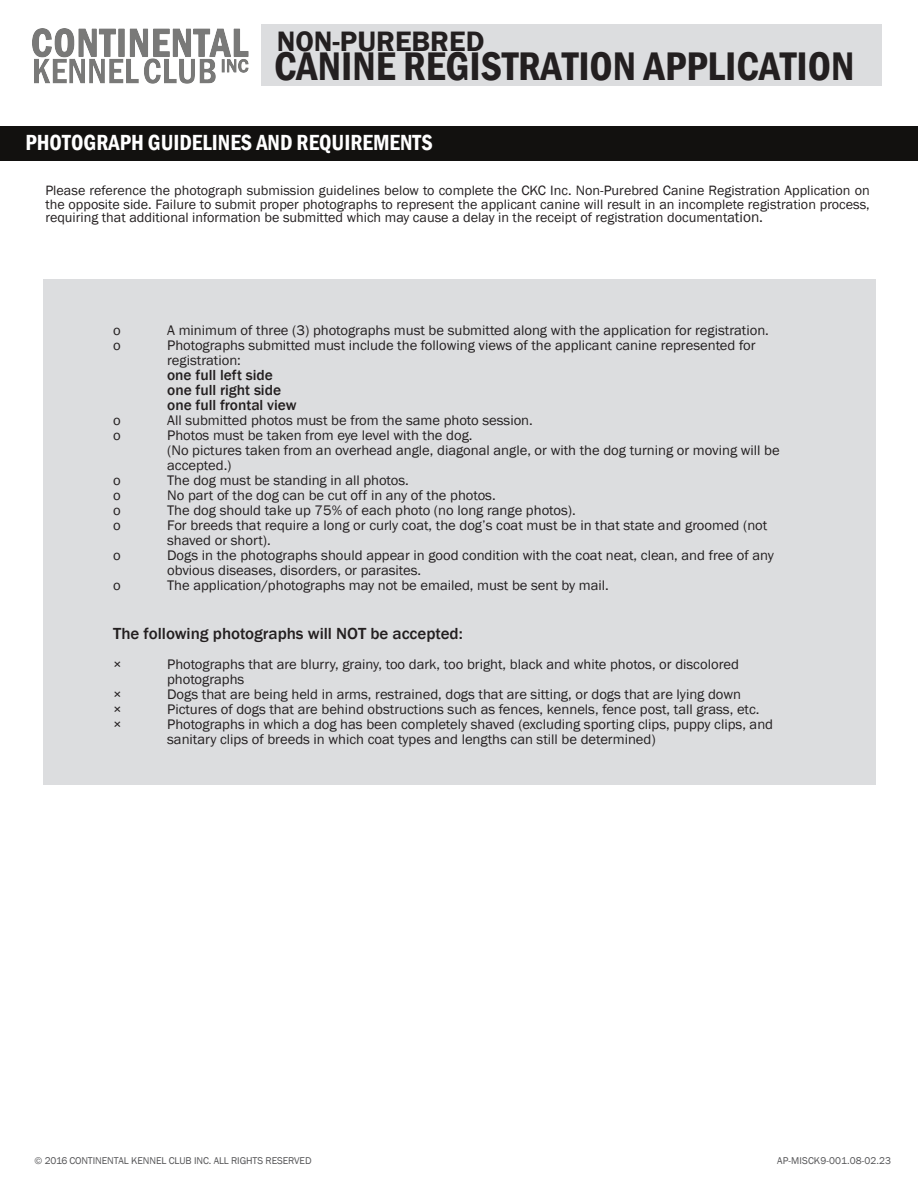
<style>
.page{position:relative;width:918px;height:1188px;background:#fff}
.page>*{position:absolute;margin:0;border:0;box-sizing:border-box;transform-origin:0 0}
.t1{font:600 condensed 41.1px "Franklin Gothic";color:#231f20}
.t2{font:600 28.8px "Franklin Gothic";color:#231f20}
.t3{font:600 condensed 22.5px "Franklin Gothic";color:#fff}
.t4{font:500 16.5px "Franklin Gothic";color:#231f20}
.t5{font:500 15px/15px "Franklin Gothic";color:#231f20}
.t6{font:14.25px/15px "Franklin Gothic";color:#231f20}
.t7{font:13.95px/13.5px "Franklin Gothic";color:#231f20;text-align:justify}
.t8{font:10.2px "Franklin Gothic";letter-spacing:-.01em;color:#545456}
.t9{font:10.2px "Franklin Gothic";letter-spacing:.01em;color:#545456}
.s1{font-size:15px}
</style>
<div class="page">
<div style="left:43px;top:279px;width:832px;height:505px;background:#dcdddf"></div>
<div style="left:0;top:126px;width:918px;height:34px;background:#12110f"></div>
<img style="left:32px;top:28px;width:217px;height:56px">
<div style="left:261px;top:24px;width:621px;height:62px;background:#dcdddf"></div>
<h2 class="t2" style="left:277px;top:23px;width:209px">NON-PUREBRED</h2>
<h1 class="t1" style="left:274px;top:39px;width:582px">CANINE REGISTRATION APPLICATION</h1>
<h3 class="t3" style="left:26px;top:127px;width:409px">PHOTOGRAPH GUIDELINES AND REQUIREMENTS</h3>
<p class="t7" style="left:45px;top:184px;width:826px">Please reference the photograph submission guidelines below to complete the CKC Inc. Non-Purebred Canine Registration Application on the opposite side. Failure to submit proper photographs to represent the applicant canine will result in an incomplete registration process, requiring that additional information be submitted which may cause a delay in the receipt of registration documenta<span class="s1">tion.</span></p>
<p class="t6" style="left:113px;top:323px;width:9px">o</p>
<p class="t6" style="left:167px;top:323px;width:603px">A minimum of three (3) photographs must be submitted along with the application for registration.</p>
<p class="t6" style="left:113px;top:338px;width:9px">o</p>
<p class="t6" style="left:167px;top:338px;width:590px">Photographs submitted must include the following views of the applicant canine represented for registration:</p>
<p class="t5" style="left:167px;top:367px;width:131px">one full left side one full right side one full frontal view</p>
<p class="t6" style="left:113px;top:413px;width:9px">o</p>
<p class="t6" style="left:167px;top:413px;width:367px">All submitted photos must be from the same photo session.</p>
<p class="t6" style="left:113px;top:428px;width:9px">o</p>
<p class="t6" style="left:167px;top:428px;width:614px">Photos must be taken from eye level with the dog.<br>(No pictures taken from an overhead angle, diagonal angle, or with the dog turning or moving will be accepted.)</p>
<p class="t6" style="left:113px;top:473px;width:9px">o</p>
<p class="t6" style="left:167px;top:473px;width:243px">The dog must be standing in all photos.</p>
<p class="t6" style="left:113px;top:488px;width:9px">o</p>
<p class="t6" style="left:167px;top:488px;width:330px">No part of the dog can be cut off in any of the photos.</p>
<p class="t6" style="left:113px;top:503px;width:9px">o</p>
<p class="t6" style="left:167px;top:503px;width:410px">The dog should take up 75% of each photo (no long range photos).</p>
<p class="t6" style="left:113px;top:518px;width:9px">o</p>
<p class="t6" style="left:167px;top:518px;width:602px">For breeds that require a long or curly coat, the dog’s coat must be in that state and groomed (not shaved or short).</p>
<p class="t6" style="left:113px;top:548px;width:9px">o</p>
<p class="t6" style="left:167px;top:548px;width:608px">Dogs in the photographs should appear in good condition with the coat neat, clean, and free of any obvious diseases, disorders, or parasites.</p>
<p class="t6" style="left:113px;top:578px;width:9px">o</p>
<p class="t6" style="left:167px;top:578px;width:443px">The application/photographs may not be emailed, must be sent by mail.</p>
<p class="t4" style="left:113px;top:623px;width:351px">The following photographs will NOT be accepted:</p>
<p class="t6" style="left:113px;top:657px;width:10px">×</p>
<p class="t6" style="left:167px;top:657px;width:573px">Photographs that are blurry, grainy, too dark, too bright, black and white photos, or discolored photographs</p>
<p class="t6" style="left:113px;top:687px;width:10px">×</p>
<p class="t6" style="left:167px;top:687px;width:575px">Dogs that are being held in arms, restrained, dogs that are sitting, or dogs that are lying down</p>
<p class="t6" style="left:113px;top:702px;width:10px">×</p>
<p class="t6" style="left:167px;top:702px;width:594px">Pictures of dogs that are behind obstructions such as fences, kennels, fence post, tall grass, etc.</p>
<p class="t6" style="left:113px;top:717px;width:10px">×</p>
<p class="t6" style="left:167px;top:717px;width:608px">Photographs in which a dog has been completely shaved (excluding sporting clips, puppy clips, and sanitary clips of breeds in which coat types and lengths can still be determined)</p>
<p class="t8" style="left:35px;top:1154px;width:279px">© 2016 CONTINENTAL KENNEL CLUB INC. ALL RIGHTS RESERVED</p>
<p class="t9" style="left:777px;top:1154px;width:115px">AP-MISCK9-001.08-02.23</p>
</div>
